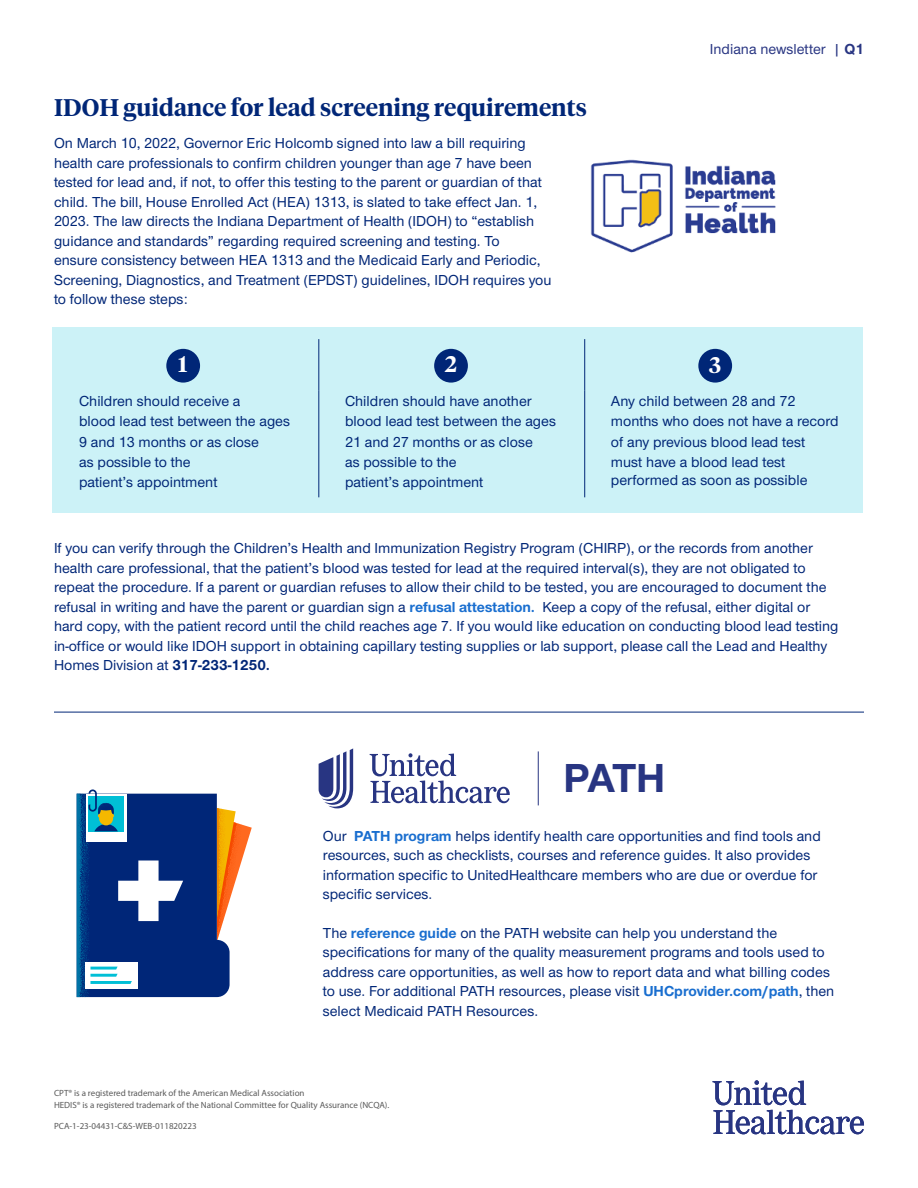
<style>
.page{position:relative;width:918px;height:1188px;background:#fff}
.page>*{position:absolute;margin:0;border:0;box-sizing:border-box;transform-origin:0 0}
.H4-Sans{font:700 42px "UHC Sans";color:#283582}
.Continued_asterisk{font:600 24px "UHC Serif Headline";color:#002677}
.Continued_asterisk-2{font:600 22.5px "UHC Serif Headline";color:#fff}
.Continued_asterisk-3{font:500 15px/19.5px "UHC Sans";color:#002677}
.t1{font:500 15px "UHC Sans";color:#283582}
.Continued_asterisk-4{font:9px "Myriad Pro";color:#5a5a5a}
.Body{font:9px "Myriad Pro";color:#5a5a5a}
.s1{font-weight:700}
.s2{font-weight:700;color:#196ecf}
</style>
<div class="page">
<svg style="left:713px;top:1080px;width:151px;height:54px"></svg>
<img style="left:590px;top:159px;width:186px;height:94px">
<hr style="left:54px;top:712px;width:810px;height:1px;background:#002677">
<div style="left:53px;top:327px;width:810px;height:186px;background:#ccf2f7"></div>
<div style="left:166px;top:349px;width:34px;height:34px;background:#002677;border-radius:50%"></div>
<div style="left:434px;top:349px;width:34px;height:34px;background:#002677;border-radius:50%"></div>
<div style="left:698px;top:349px;width:34px;height:34px;background:#002677;border-radius:50%"></div>
<svg style="left:319px;top:748px;width:34px;height:60px"></svg>
<svg style="left:370px;top:753px;width:140px;height:50px"></svg>
<hr style="left:538px;top:751px;width:1px;height:54px;background:#283582">
<svg style="left:77px;top:789px;width:175px;height:208px"></svg>
<hr style="left:319px;top:339px;width:1px;height:51px;background:#002677">
<hr style="left:584px;top:339px;width:1px;height:51px;background:#002677">
<hr style="left:319px;top:390px;width:1px;height:107px;background:#002677">
<hr style="left:584px;top:390px;width:1px;height:107px;background:#002677">
<p class="Continued_asterisk" style="left:54px;top:91px;width:534px">IDOH guidance for lead screening requirements</p>
<p class="Continued_asterisk-3" style="left:54px;top:133px;width:499px">On March 10, 2022, Governor Eric Holcomb signed into law a bill requiring health care professionals to confirm children younger than age 7 have been tested for lead and, if not, to offer this testing to the parent or guardian of that child. The bill, House Enrolled Act (HEA) 1313, is slated to take effect Jan. 1, 2023. The law directs the Indiana Department of Health (IDOH) to “establish guidance and standards” regarding required screening and testing. To<br>ensure consistency between HEA 1313 and the Medicaid Early and Periodic, Screening, Diagnostics, and Treatment (EPDST) guidelines, IDOH requires you to follow these steps:</p>
<p class="t1" style="left:710px;top:39px;width:156px">Indiana newsletter | <span class="s1">Q1</span></p>
<p class="Continued_asterisk-2" style="left:178px;top:348px;width:11px">1</p>
<p class="Continued_asterisk-2" style="left:445px;top:348px;width:14px">2</p>
<p class="Continued_asterisk-2" style="left:709px;top:349px;width:13px">3</p>
<p class="Continued_asterisk-3" style="left:79px;top:391px;width:163px">Children should receive a</p>
<p class="Continued_asterisk-3" style="left:79px;top:411px;width:212px">blood lead test between the ages</p>
<p class="Continued_asterisk-3" style="left:79px;top:431px;width:181px">9 and 13 months or as close</p>
<p class="Continued_asterisk-3" style="left:79px;top:451px;width:113px">as possible to the</p>
<p class="Continued_asterisk-3" style="left:79px;top:471px;width:140px">patient’s appointment</p>
<p class="Continued_asterisk-3" style="left:345px;top:391px;width:188px">Children should have another</p>
<p class="Continued_asterisk-3" style="left:345px;top:411px;width:212px">blood lead test between the ages</p>
<p class="Continued_asterisk-3" style="left:345px;top:431px;width:189px">21 and 27 months or as close</p>
<p class="Continued_asterisk-3" style="left:345px;top:451px;width:113px">as possible to the</p>
<p class="Continued_asterisk-3" style="left:345px;top:471px;width:140px">patient’s appointment</p>
<p class="Continued_asterisk-3" style="left:611px;top:391px;width:186px">Any child between 28 and 72</p>
<p class="Continued_asterisk-3" style="left:611px;top:411px;width:229px">months who does not have a record</p>
<p class="Continued_asterisk-3" style="left:611px;top:431px;width:196px">of any previous blood lead test</p>
<p class="Continued_asterisk-3" style="left:611px;top:452px;width:198px;line-height:18px">must have a blood lead test performed as soon as possible</p>
<p class="Continued_asterisk-3" style="left:54px;top:538px;width:786px">If you can verify through the Children’s Health and Immunization Registry Program (CHIRP), or the records from another health care professional, that the patient’s blood was tested for lead at the required interval(s), they are not obligated to repeat the procedure. If a parent or guardian refuses to allow their child to be tested, you are encouraged to document the refusal in writing and have the parent or guardian sign a <span class="s2">refusal attestation.</span> Keep a copy of the refusal, either digital or hard copy, with the patient record until the child reaches age 7. If you would like education on conducting blood lead testing in-office or would like IDOH support in obtaining capillary testing supplies or lab support, please call the Lead and Healthy Homes Division at <span class="s1">317-233-1250.</span></p>
<p class="H4-Sans" style="left:564px;top:750px;width:103px">PATH</p>
<p class="Continued_asterisk-3" style="left:323px;top:825px;width:499px">Our <span class="s2">PATH program</span> helps identify health care opportunities and find tools and resources, such as checklists, courses and reference guides. It also provides information specific to UnitedHealthcare members who are due or overdue for specific services.</p>
<p class="Continued_asterisk-3" style="left:323px;top:922px;width:513px">The <span class="s2">reference guide</span> on the PATH website can help you understand the specifications for many of the quality measurement programs and tools used to address care opportunities, as well as how to report data and what billing codes to use. For additional PATH resources, please visit <span class="s2">UHCprovider.com/path</span>, then select Medicaid PATH Resources.</p>
<p class="Continued_asterisk-4" style="left:54px;top:1088px;width:252px">CPT® is a registered trademark of the American Medical Association</p>
<p class="Continued_asterisk-4" style="left:54px;top:1100px;width:337px">HEDIS® is a registered trademark of the National Committee for Quality Assurance (NCQA).</p>
<p class="Body" style="left:54px;top:1121px;width:144px">PCA-1-23-04431-C&amp;S-WEB-011820223</p>
</div>
